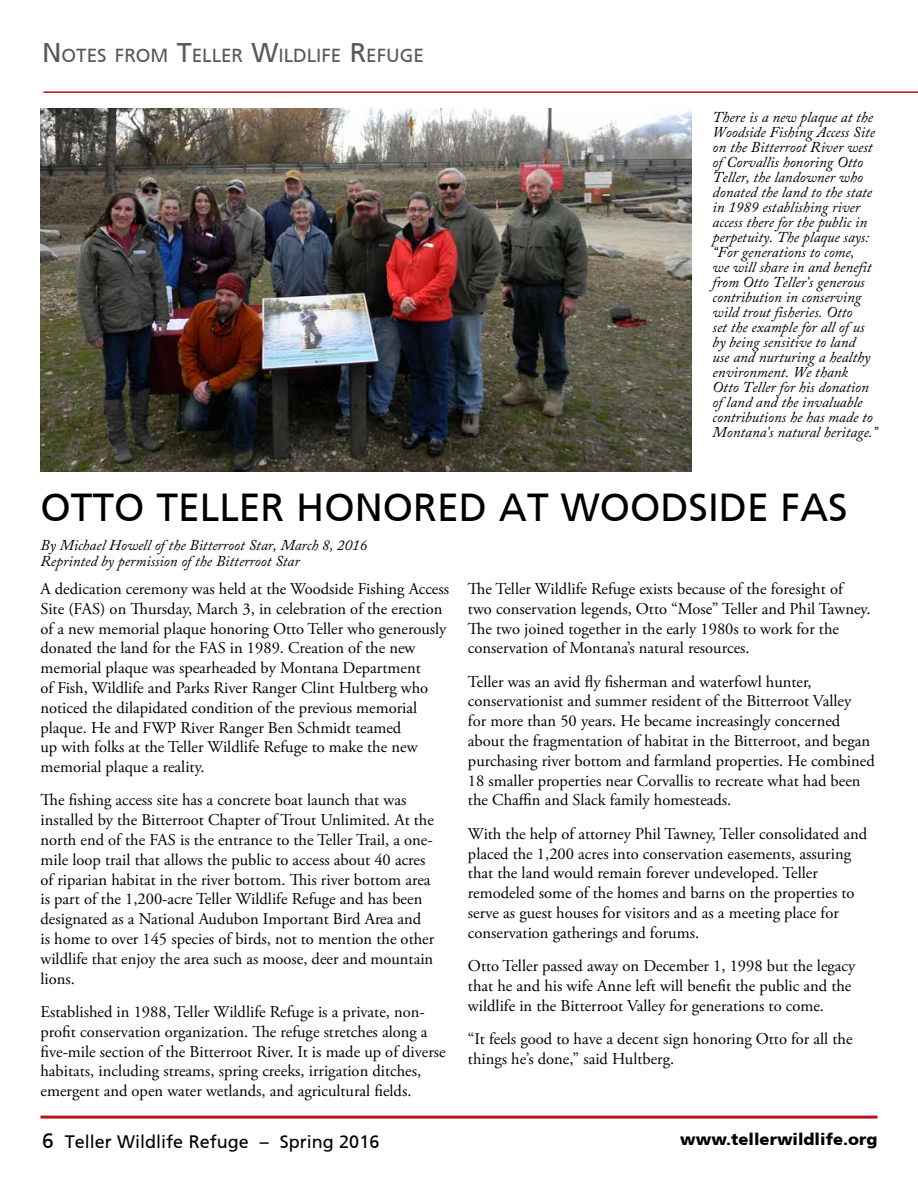
<style>
.page{position:relative;width:918px;height:1188px;background:#fff}
.page>*{position:absolute;margin:0;border:0;box-sizing:border-box;transform-origin:0 0}
.t1{font:39px "Frutiger CE";color:#000}
.t2{font:18.9px "Frutiger CE";color:#58595b}
.t3{font:18px "Frutiger CE";color:#000}
.t4{font:16.5px/19.8px "Adobe Garamond Pro";color:#000}
.t5{font:900 16.5px "Frutiger CE";color:#000}
.t6{font:italic 15px/15px "Adobe Caslon Pro";color:#000}
.s1{font-size:27px}
.s2{font-size:21px}
</style>
<div class="page">
<hr style="left:917px;top:1034px;width:1px;height:67px;background:#753f00">
<hr style="left:40px;top:1116px;width:838px;height:3px;background:#b5121b">
<hr style="left:917px;top:435px;width:1px;height:357px;background:#753f00">
<hr style="left:44px;top:91px;width:874px;height:2px;background:#b5121b">
<img style="left:41px;top:108px;width:651px;height:364px">
<p class="t2" style="left:42px;top:45px;width:383px"><span class="s1">N</span>OTES FROM <span class="s1">T</span>ELLER <span class="s1">W</span>ILDLIFE <span class="s1">R</span>EFUGE</p>
<p class="t6" style="left:713px;top:109px;width:166px">There is a new plaque at the<br>Woodside Fishing Access Site on the Bitterroot River west of Corvallis honoring Otto<br>Teller, the landowner who donated the land to the state in 1989 establishing river access there for the public in perpetuity. The plaque says: “For generations to come,<br>we will share in and benefit from Otto Teller’s generous contribution in conserving wild trout fisheries. Otto<br>set the example for all of us by being sensitive to land<br>use and nurturing a healthy environment. We thank<br>Otto Teller for his donation of land and the invaluable contributions he has made to<br>Montana’s natural heritage.”</p>
<h1 class="t1" style="left:40px;top:485px;width:809px">OTTO TELLER HONORED AT WOODSIDE FAS</h1>
<p class="t6" style="left:40px;top:536px;width:328px;line-height:16.5px">By Michael Howell of the Bitterroot Star, March 8, 2016<br>Reprinted by permission of the Bitterroot Star</p>
<p class="t4" style="left:40px;top:579px;width:410px">A dedication ceremony was held at the Woodside Fishing Access Site (FAS) on Thursday, March 3, in celebration of the erection of a new memorial plaque honoring Otto Teller who generously donated the land for the FAS in 1989. Creation of the new memorial plaque was spearheaded by Montana Department<br>of Fish, Wildlife and Parks River Ranger Clint Hultberg who noticed the dilapidated condition of the previous memorial plaque. He and FWP River Ranger Ben Schmidt teamed<br>up with folks at the Teller Wildlife Refuge to make the new memorial plaque a reality.</p>
<p class="t4" style="left:40px;top:791px;width:395px">The fishing access site has a concrete boat launch that was installed by the Bitterroot Chapter of Trout Unlimited. At the north end of the FAS is the entrance to the Teller Trail, a one&shy;mile loop trail that allows the public to access about 40 acres of riparian habitat in the river bottom. This river bottom area is part of the 1,200-acre Teller Wildlife Refuge and has been designated as a National Audubon Important Bird Area and is home to over 145 species of birds, not to mention the other wildlife that enjoy the area such as moose, deer and mountain lions.</p>
<p class="t4" style="left:40px;top:1002px;width:407px">Established in 1988, Teller Wildlife Refuge is a private, non&shy;profit conservation organization. The refuge stretches along a five-mile section of the Bitterroot River. It is made up of diverse habitats, including streams, spring creeks, irrigation ditches, emergent and open water wetlands, and agricultural fields.</p>
<p class="t4" style="left:468px;top:579px;width:402px">The Teller Wildlife Refuge exists because of the foresight of two conservation legends, Otto “Mose” Teller and Phil Tawney.<br>The two joined together in the early 1980s to work for the conservation of Montana’s natural resources.</p>
<p class="t4" style="left:468px;top:672px;width:408px">Teller was an avid fly fisherman and waterfowl hunter, conservationist and summer resident of the Bitterroot Valley<br>for more than 50 years. He became increasingly concerned about the fragmentation of habitat in the Bitterroot, and began purchasing river bottom and farmland properties. He combined 18 smaller properties near Corvallis to recreate what had been the Chaffin and Slack family homesteads.</p>
<p class="t4" style="left:468px;top:824px;width:401px">With the help of attorney Phil Tawney, Teller consolidated and placed the 1,200 acres into conservation easements, assuring that the land would remain forever undeveloped. Teller remodeled some of the homes and barns on the properties to serve as guest houses for visitors and as a meeting place for conservation gatherings and forums.</p>
<p class="t4" style="left:468px;top:957px;width:389px">Otto Teller passed away on December 1, 1998 but the legacy that he and his wife Anne left will benefit the public and the wildlife in the Bitterroot Valley for generations to come.</p>
<p class="t4" style="left:468px;top:1029px;width:386px">“It feels good to have a decent sign honoring Otto for all the things he’s done,” said Hultberg.</p>
<p class="t3" style="left:42px;top:1131px;width:339px"><span class="s2">6</span> Teller Wildlife Refuge – Spring 2016</p>
<p class="t5" style="left:680px;top:1129px;width:199px">www.tellerwildlife.org</p>
</div>
